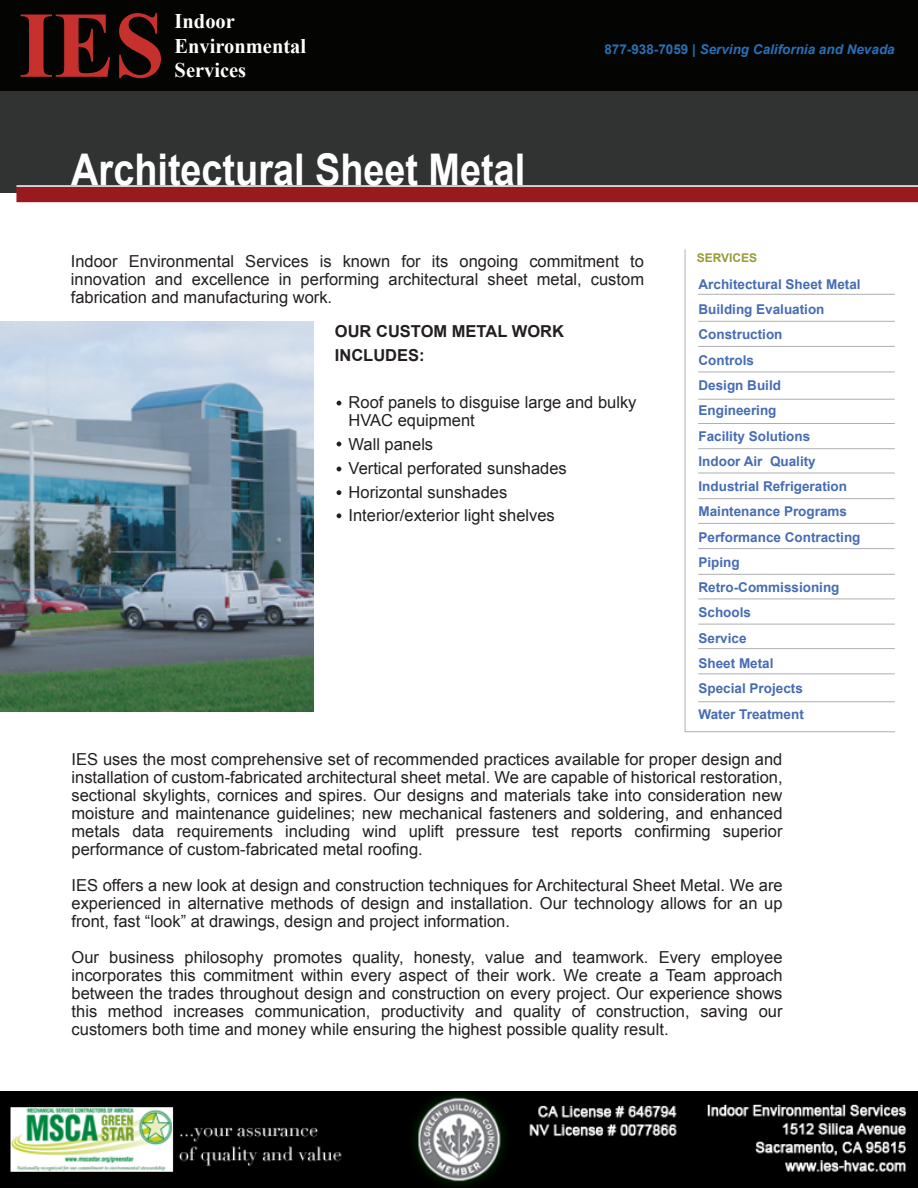
<style>
.page{position:relative;width:918px;height:1188px;background:#fff}
.page>*{position:absolute;margin:0;border:0;box-sizing:border-box;transform-origin:0 0}
.t1{font:700 43.65px "Arial";color:#fff;scale:.87 1}
.t2{font:700 20.85px/24.3px "Times New Roman";color:#fff}
.t3{font:16.5px/18px "Arial";color:#231f20;text-align:justify}
.t4{font:700 16.5px/23.7px "Arial";color:#231f20}
.t5{font:700 13.5px/25.2px "Arial";color:#466cb4}
.t6{font:italic 700 13.5px "Arial";color:#2970b8}
.t7{font:700 12px "Arial";color:#999b37}
.s1{font-style:normal}
</style>
<div class="page">
<div style="left:0;top:91px;width:918px;height:102px;background:#313232"></div>
<div style="left:16px;top:187px;width:902px;height:15px;background:#991a1e"></div>
<hr style="left:16px;top:185px;width:902px;height:2px;background:#fff">
<svg style="left:685px;top:249px;width:210px;height:483px"></svg>
<hr style="left:698px;top:294px;width:197px;height:1px;background:#aeafb3">
<hr style="left:698px;top:321px;width:197px;height:1px;background:#aeafb3">
<hr style="left:698px;top:346px;width:197px;height:1px;background:#aeafb3">
<hr style="left:698px;top:372px;width:197px;height:1px;background:#aeafb3">
<hr style="left:698px;top:399px;width:197px;height:1px;background:#aeafb3">
<hr style="left:698px;top:423px;width:197px;height:1px;background:#aeafb3">
<hr style="left:698px;top:448px;width:197px;height:1px;background:#aeafb3">
<hr style="left:698px;top:473px;width:197px;height:1px;background:#aeafb3">
<hr style="left:698px;top:498px;width:197px;height:1px;background:#aeafb3">
<hr style="left:698px;top:523px;width:197px;height:1px;background:#aeafb3">
<hr style="left:698px;top:548px;width:197px;height:1px;background:#aeafb3">
<hr style="left:698px;top:574px;width:197px;height:1px;background:#aeafb3">
<hr style="left:698px;top:599px;width:197px;height:1px;background:#aeafb3">
<hr style="left:698px;top:624px;width:197px;height:1px;background:#aeafb3">
<hr style="left:698px;top:648px;width:197px;height:1px;background:#aeafb3">
<hr style="left:698px;top:674px;width:197px;height:1px;background:#aeafb3">
<hr style="left:698px;top:701px;width:197px;height:1px;background:#aeafb3">
<img style="left:0;top:322px;width:314px;height:390px">
<svg style="left:337px;top:401px;width:4px;height:5px"></svg>
<svg style="left:337px;top:442px;width:4px;height:4px"></svg>
<svg style="left:337px;top:467px;width:4px;height:4px"></svg>
<svg style="left:337px;top:490px;width:4px;height:5px"></svg>
<svg style="left:337px;top:513px;width:4px;height:5px"></svg>
<img style="left:0;top:1091px;width:918px;height:97px">
<div style="left:0;top:0;width:918px;height:91px;background:#040503"></div>
<svg style="left:21px;top:15px;width:89px;height:62px"></svg>
<svg style="left:119px;top:13px;width:42px;height:65px"></svg>
<p class="t2" style="left:175px;top:9px;width:133px">Indoor<br>Environmental<br>Services</p>
<h1 class="t1" style="left:71px;top:146px;width:523px">Architectural Sheet Metal</h1>
<p class="t6" style="left:604px;top:42px;width:292px"><span class="s1">877-938-7059 |</span> Serving California and Nevada</p>
<p class="t3" style="left:71px;top:252px;width:575px">Indoor Environmental Services is known for its ongoing commitment to innovation and excellence in performing architectural sheet metal, custom fabrication and manufacturing work.</p>
<p class="t4" style="left:335px;top:320px;width:231px">OUR CUSTOM METAL WORK<br>INCLUDES:</p>
<p class="t3" style="left:349px;top:394px;width:289px">Roof panels to disguise large and bulky<br>HVAC equipment</p>
<p class="t3" style="left:349px;top:433px;width:220px;line-height:23.7px;text-align:left">Wall panels<br>Vertical perforated sunshades<br>Horizontal sunshades<br>Interior/exterior light shelves</p>
<p class="t7" style="left:697px;top:251px;width:62px">SERVICES</p>
<p class="t5" style="left:699px;top:272px;width:164px">Architectural Sheet Metal<br>Building Evaluation<br>Construction<br>Controls<br>Design Build<br>Engineering<br>Facility Solutions<br>Indoor Air Quality<br>Industrial Refrigeration<br>Maintenance Programs<br>Performance Contracting<br>Piping<br>Retro-Commissioning<br>Schools<br>Service<br>Sheet Metal<br>Special Projects<br>Water Treatment</p>
<p class="t3" style="left:72px;top:750px;width:713px">IES uses the most comprehensive set of recommended practices available for proper design and installation of custom-fabricated architectural sheet metal. We are capable of historical restoration, sectional skylights, cornices and spires. Our designs and materials take into consideration new moisture and maintenance guidelines; new mechanical fasteners and soldering, and enhanced metals data requirements including wind uplift pressure test reports confirming superior performance of custom-fabricated metal roofing.</p>
<p class="t3" style="left:72px;top:876px;width:713px">IES offers a new look at design and construction techniques for Architectural Sheet Metal. We are experienced in alternative methods of design and installation. Our technology allows for an up front, fast “look” at drawings, design and project information.</p>
<p class="t3" style="left:72px;top:948px;width:713px">Our business philosophy promotes quality, honesty, value and teamwork. Every employee incorporates this commitment within every aspect of their work. We create a Team approach between the trades throughout design and construction on every project. Our experience shows this method increases communication, productivity and quality of construction, saving our customers both time and money while ensuring the highest possible quality result.</p>
</div>
